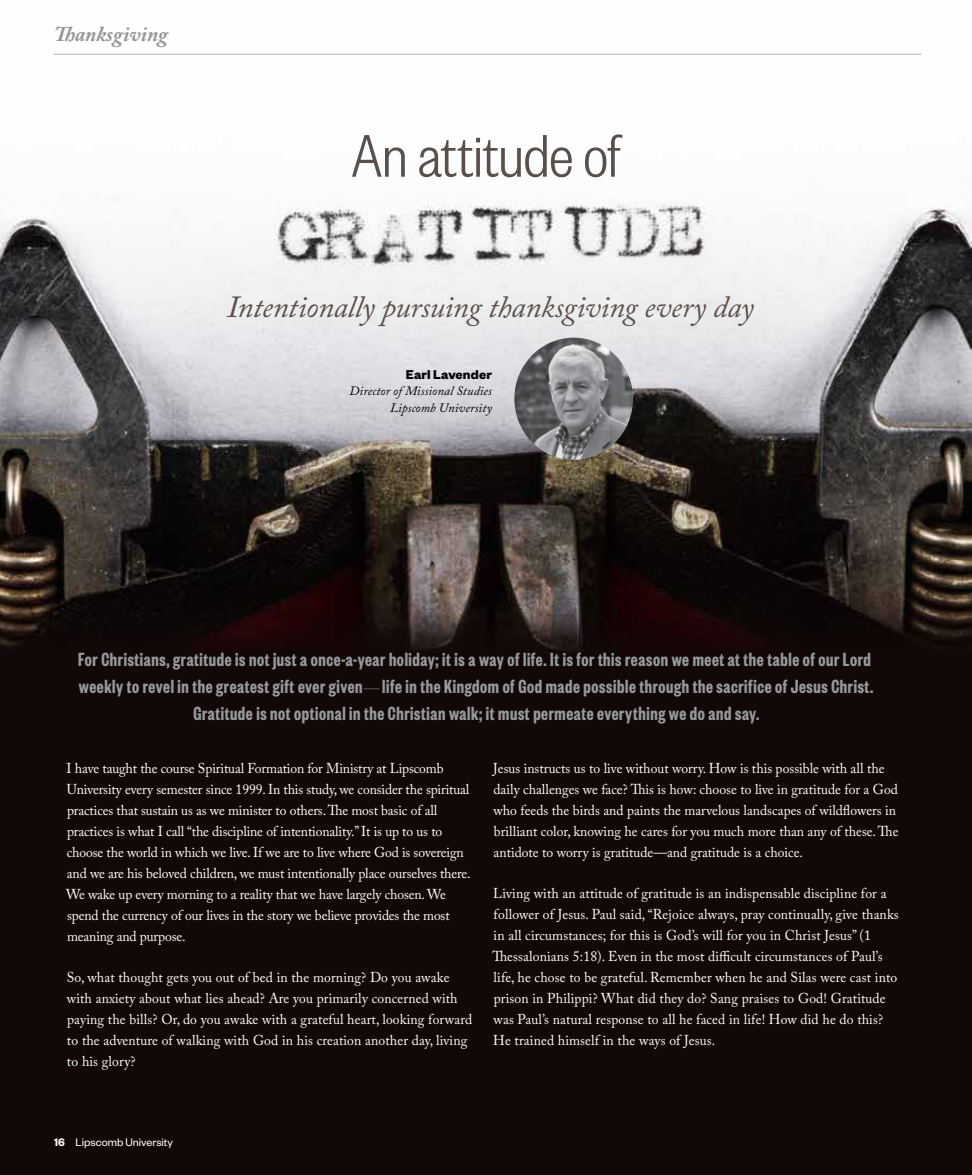
<style>
.page{position:relative;width:972px;height:1175px;background:#fff}
.page>*{position:absolute;margin:0;border:0;box-sizing:border-box;transform-origin:0 0}
.t1{font:300 66.15px "Founders Grotesk Cond";letter-spacing:-.015em;color:#59504b}
.t2{font:italic 30.6px "Adobe Caslon Pro";letter-spacing:-.005em;color:#59504b}
.t3{font:600 21px/27px "Founders Grotesk X Cond";letter-spacing:.03em;color:#97999c;text-align:center;scale:.96 1}
.t4{font:italic 700 21px "Adobe Caslon Pro";color:#939598}
.t5{font:14.25px/21px "Adobe Caslon Pro";color:#fff;scale:.96 1}
.t6{font:700 14.1px "Founders Grotesk";letter-spacing:.005em;color:#000}
.t7{font:italic 12.75px/16.6px "Adobe Caslon Pro";letter-spacing:.01em;color:#000;text-align:right}
.t8{font:12px "Founders Grotesk";color:#fff}
.s1{font-family:"Adobe Caslon Pro";font-weight:400;font-size:15.75px;color:#635a54}
.s2{font-weight:600}
</style>
<div class="page">
<img style="left:0;top:53px;width:972px;height:1121px">
<img style="left:514px;top:338px;width:119px;height:122px">
<hr style="left:54px;top:54px;width:867px;height:1px;background:#58595b">
<h3 class="t4" style="left:54px;top:22px;width:116px">Thanksgiving</h3>
<h1 class="t1" style="left:351px;top:119px;width:271px">An attitude of</h1>
<h2 class="t2" style="left:227px;top:288px;width:528px">Intentionally pursuing thanksgiving every day</h2>
<p class="t6" style="left:406px;top:365px;width:88px">Earl Lavender</p>
<p class="t7" style="left:349px;top:382px;width:144px">Director of Missional Studies<br>Lipscomb University</p>
<p class="t3" style="left:78px;top:645px;width:830px">For Christians, gratitude is not just a once-a-year holiday; it is a way of life. It is for this reason we meet at the table of our Lord weekly to revel in the greatest gift ever given<span class="s1">—</span> life in the Kingdom of God made possible through the sacrifice of Jesus Christ.<br>Gratitude is not optional in the Christian walk; it must permeate everything we do and say.</p>
<p class="t5" style="left:66px;top:757px;width:423px">I have taught the course Spiritual Formation for Ministry at Lipscomb University every semester since 1999. In this study, we consider the spiritual practices that sustain us as we minister to others. The most basic of all practices is what I call “the discipline of intentionality.” It is up to us to choose the world in which we live. If we are to live where God is sovereign and we are his beloved children, we must intentionally place ourselves there.<br>We wake up every morning to a reality that we have largely chosen. We spend the currency of our lives in the story we believe provides the most meaning and purpose.</p>
<p class="t5" style="left:67px;top:966px;width:424px">So, what thought gets you out of bed in the morning? Do you awake with anxiety about what lies ahead? Are you primarily concerned with paying the bills? Or, do you awake with a grateful heart, looking forward to the adventure of walking with God in his creation another day, living to his glory?</p>
<p class="t5" style="left:493px;top:757px;width:424px">Jesus instructs us to live without worry. How is this possible with all the daily challenges we face? This is how: choose to live in gratitude for a God who feeds the birds and paints the marvelous landscapes of wildflowers in brilliant color, knowing he cares for you much more than any of these. The antidote to worry is gratitude—and gratitude is a choice.</p>
<p class="t5" style="left:492px;top:882px;width:425px">Living with an attitude of gratitude is an indispensable discipline for a follower of Jesus. Paul said, “Rejoice always, pray continually, give thanks in all circumstances; for this is God’s will for you in Christ Jesus” (1<br>Thessalonians 5:18). Even in the most difficult circumstances of Paul’s life, he chose to be grateful. Remember when he and Silas were cast into prison in Philippi? What did they do? Sang praises to God! Gratitude was Paul’s natural response to all he faced in life! How did he do this?<br>He trained himself in the ways of Jesus.</p>
<p class="t8" style="left:54px;top:1134px;width:121px"><span class="s2">16</span> Lipscomb University</p>
</div>
